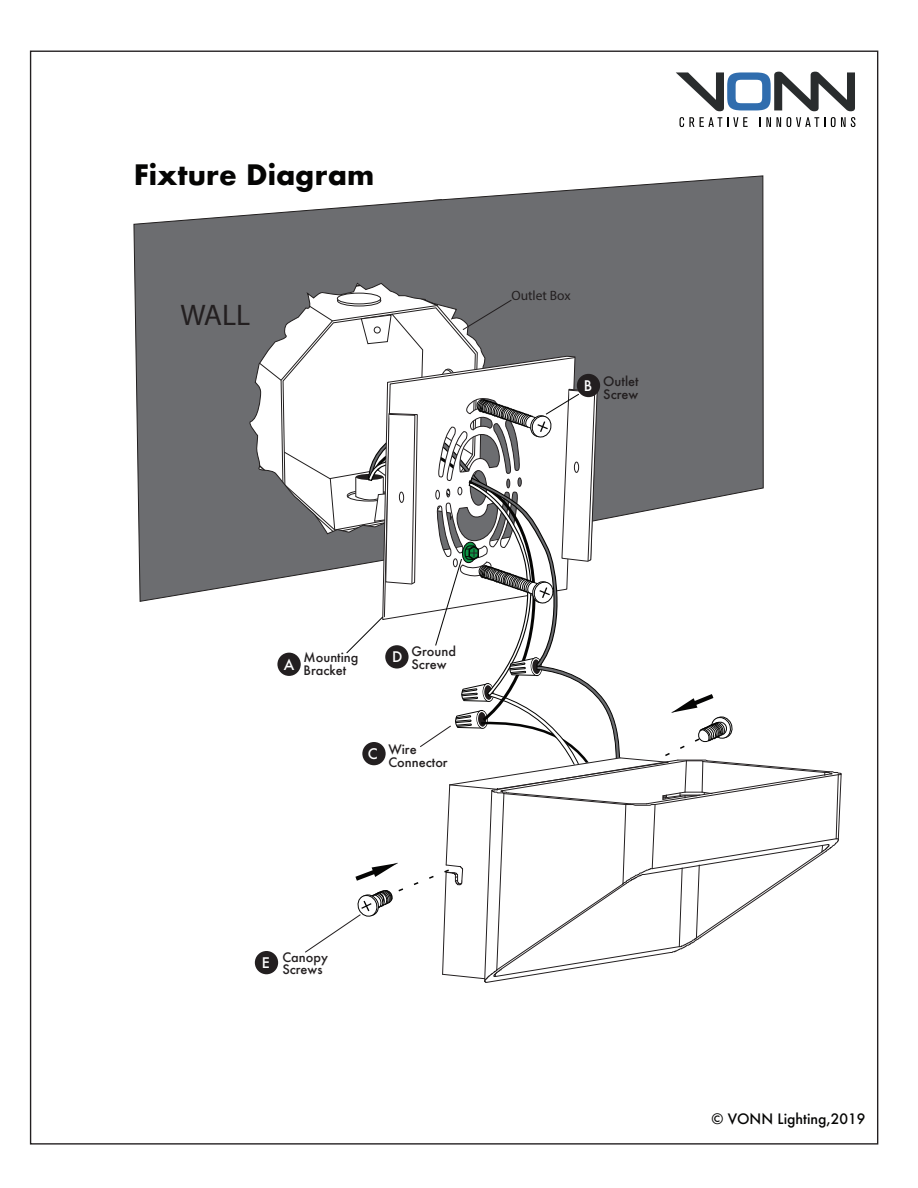
<style>
.page{position:relative;width:918px;height:1188px;background:#fff}
.page>*{position:absolute;margin:0;border:0;box-sizing:border-box;transform-origin:0 0}
.t1{font:29.85px "Myriad Pro";color:#231f20}
.t2{font:700 27.45px "Futura";color:#050504}
.t3{font:500 14.25px "Futura";color:#fff}
.t4{font:500 13.95px "Futura";color:#050504}
.t5{font:13.5px "Myriad Pro";color:#231f20}
.t6{font:500 12.75px/12.8px "Futura";color:#231f20}
</style>
<div class="page">
<svg style="left:446px;top:175px;width:318px;height:107px;background:#7c7d7f"></svg>
<svg style="left:676px;top:72px;width:179px;height:39px"></svg>
<svg style="left:680px;top:117px;width:68px;height:10px"></svg>
<svg style="left:760px;top:117px;width:21px;height:10px"></svg>
<svg style="left:787px;top:117px;width:38px;height:10px"></svg>
<svg style="left:831px;top:117px;width:24px;height:10px"></svg>
<svg style="left:133px;top:199px;width:320px;height:403px;background:#797a7c"></svg>
<svg style="left:247px;top:282px;width:595px;height:701px"></svg>
<div style="left:255px;top:951px;width:23px;height:23px;background:#231f20;border-radius:50%"></div>
<h2 class="t2" style="left:134px;top:155px;width:242px">Fixture Diagram</h2>
<h1 class="t1" style="left:180px;top:297px;width:71px">WALL</h1>
<p class="t5" style="left:511px;top:287px;width:61px">Outlet Box</p>
<p class="t3" style="left:584px;top:376px;width:10px">B</p>
<p class="t6" style="left:603px;top:375px;width:37px">Outlet<br>Screw</p>
<p class="t6" style="left:284px;top:651px;width:76px;text-indent:20px">Mounting<br><sup>A</sup> Bracket</p>
<p class="t3" style="left:392px;top:647px;width:12px">D</p>
<p class="t6" style="left:412px;top:645px;width:46px">Ground<br>Screw</p>
<p class="t3" style="left:368px;top:744px;width:11px">C</p>
<p class="t6" style="left:388px;top:743px;width:61px">Wire<br>Connector</p>
<p class="t3" style="left:262px;top:953px;width:10px">E</p>
<p class="t6" style="left:282px;top:950px;width:47px">Canopy<br>Screws</p>
<p class="t4" style="left:711px;top:1109px;width:156px">© VONN Lighting,2019</p>
</div>
